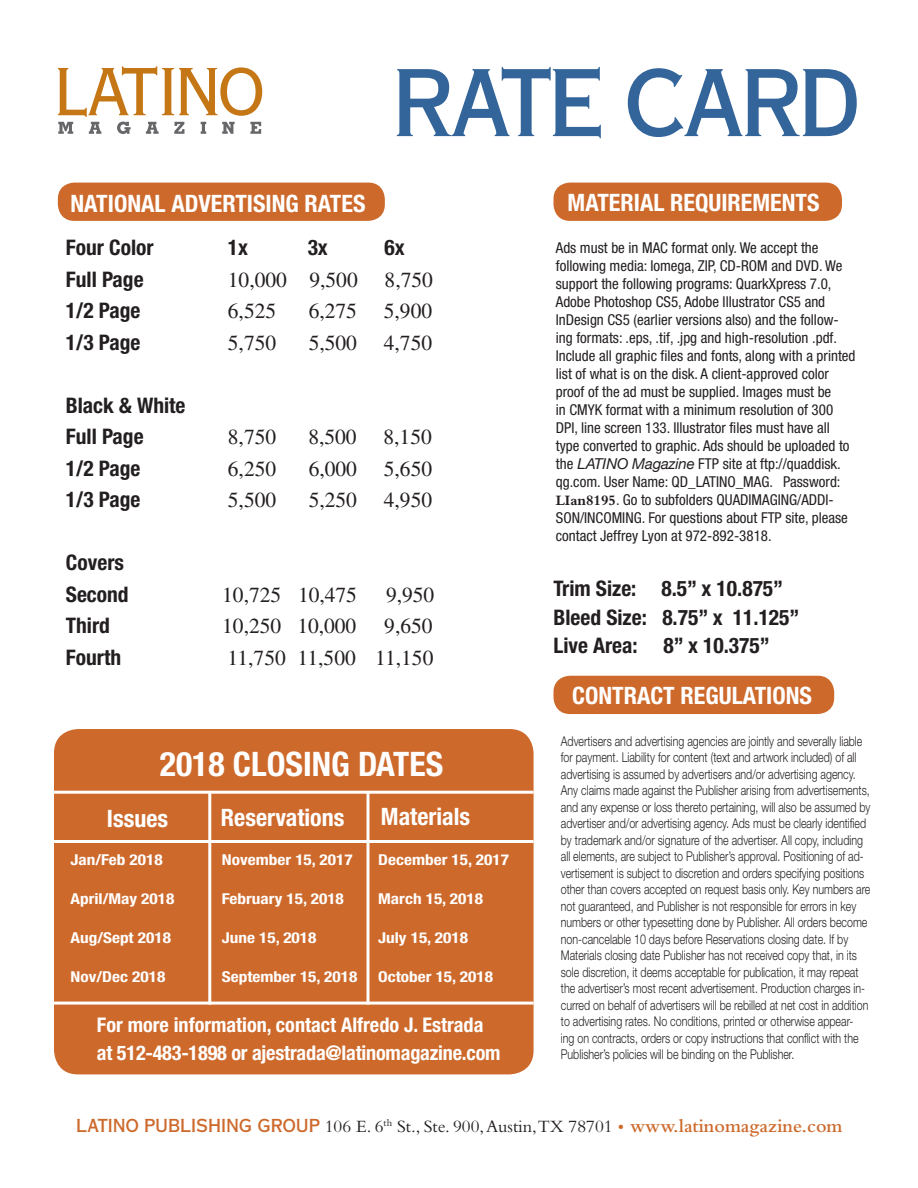
<style>
.page{position:relative;width:918px;height:1188px;background:#fff}
.page>*{position:absolute;margin:0;border:0;box-sizing:border-box;transform-origin:0 0}
.t1{font:91.95px "Copperplate Thirty AB";letter-spacing:-.04em;color:#33659b}
.t2{font:700 condensed 33.75px "Helvetica Neue";color:#fff}
.t3{font:700 condensed 24px "Helvetica Neue";color:#fff}
.t4{font:700 condensed 21.45px "Helvetica Neue";color:#231f20}
.t5{font:21.45px "Times";color:#231f20}
.t6{font:700 condensed 20.25px "Helvetica Neue";color:#fff}
.t7{font:18px "Bembo";color:#231f20}
.t8{font:condensed 15px/18px "Helvetica Neue";color:#231f20}
.t9{font:700 condensed 15px "Helvetica Neue";color:#fff;scale:1.15 1}
.t10{font:300 13.5px/16.5px "Helvetica Neue";color:#231f20;scale:.79 1}
.s1{font-style:italic;font-stretch:normal}
.s2{font-family:"Bembo";font-weight:700;font-stretch:normal}
.s3{font-family:"Copperplate Thirty AB";color:#cd692b}
.s4{font-weight:800;color:#cd692b}
.s5{font-weight:600;font-size:19.5px;color:#cd692b}
</style>
<div class="page">
<div style="left:554px;top:183px;width:288px;height:38px;background:#cd692b;border-radius:16px"></div>
<div style="left:58px;top:183px;width:327px;height:38px;background:#cd692b;border-radius:16px"></div>
<div style="left:554px;top:676px;width:280px;height:38px;background:#cd692b;border-radius:16px"></div>
<div style="left:54px;top:729px;width:480px;height:345px;background:#cd692b;border-radius:24px"></div>
<hr style="left:54px;top:791px;width:480px;height:3px;background:#fff">
<hr style="left:54px;top:840px;width:480px;height:3px;background:#fff">
<hr style="left:54px;top:1002px;width:480px;height:3px;background:#fff">
<hr style="left:367px;top:792px;width:3px;height:213px;background:#fff">
<hr style="left:208px;top:792px;width:3px;height:213px;background:#fff">
<svg style="left:58px;top:66px;width:204px;height:68px"></svg>
<p class="t3" style="left:70px;top:189px;width:297px">NATIONAL ADVERTISING RATES</p>
<p class="t1" style="left:392px;top:47px;width:469px">RATE CARD</p>
<p class="t3" style="left:568px;top:188px;width:253px">MATERIAL REQUIREMENTS</p>
<p class="t4" style="left:66px;top:235px;width:89px">Four Color</p>
<p class="t4" style="left:228px;top:235px;width:22px">1x</p>
<p class="t4" style="left:308px;top:235px;width:22px">3x</p>
<p class="t4" style="left:385px;top:235px;width:22px">6x</p>
<p class="t4" style="left:66px;top:266px;width:79px">Full Page</p>
<p class="t5" style="left:228px;top:268px;width:131px">10,000 9,500</p>
<p class="t5" style="left:385px;top:268px;width:50px">8,750</p>
<p class="t4" style="left:66px;top:298px;width:76px">1/2 Page</p>
<p class="t5" style="left:228px;top:299px;width:50px">6,525</p>
<p class="t5" style="left:309px;top:299px;width:125px">6,275 5,900</p>
<p class="t4" style="left:66px;top:329px;width:76px">1/3 Page</p>
<p class="t5" style="left:228px;top:331px;width:50px">5,750</p>
<p class="t5" style="left:309px;top:331px;width:125px">5,500 4,750</p>
<p class="t4" style="left:66px;top:392px;width:121px">Black &amp; White</p>
<p class="t4" style="left:66px;top:424px;width:79px">Full Page</p>
<p class="t5" style="left:228px;top:425px;width:50px">8,750</p>
<p class="t5" style="left:308px;top:425px;width:125px">8,500 8,150</p>
<p class="t4" style="left:66px;top:455px;width:76px">1/2 Page</p>
<p class="t5" style="left:228px;top:457px;width:50px">6,250</p>
<p class="t5" style="left:309px;top:457px;width:125px">6,000 5,650</p>
<p class="t4" style="left:66px;top:487px;width:76px">1/3 Page</p>
<p class="t5" style="left:228px;top:488px;width:50px">5,500</p>
<p class="t5" style="left:309px;top:488px;width:125px">5,250 4,950</p>
<p class="t4" style="left:66px;top:550px;width:60px">Covers</p>
<p class="t4" style="left:66px;top:581px;width:64px">Second</p>
<p class="t5" style="left:222px;top:583px;width:136px">10,725 10,475</p>
<p class="t5" style="left:386px;top:583px;width:50px">9,950</p>
<p class="t4" style="left:66px;top:613px;width:46px">Third</p>
<p class="t5" style="left:222px;top:614px;width:136px">10,250 10,000</p>
<p class="t5" style="left:384px;top:614px;width:50px">9,650</p>
<p class="t4" style="left:66px;top:644px;width:57px">Fourth</p>
<p class="t5" style="left:228px;top:646px;width:207px">11,750 11,500 11,150</p>
<p class="t2" style="left:160px;top:744px;width:285px">2018 CLOSING DATES</p>
<p class="t3" style="left:107px;top:804px;width:63px">Issues</p>
<p class="t3" style="left:221px;top:803px;width:125px">Reservations</p>
<p class="t3" style="left:381px;top:802px;width:91px">Materials</p>
<p class="t9" style="left:70px;top:851px;width:82px">Jan/Feb 2018</p>
<p class="t9" style="left:70px;top:890px;width:92px">April/May 2018</p>
<p class="t9" style="left:70px;top:929px;width:89px">Aug/Sept 2018</p>
<p class="t9" style="left:70px;top:968px;width:84px">Nov/Dec 2018</p>
<p class="t9" style="left:222px;top:851px;width:115px">November 15, 2017</p>
<p class="t9" style="left:222px;top:890px;width:108px">February 15, 2018</p>
<p class="t9" style="left:222px;top:929px;width:84px">June 15, 2018</p>
<p class="t9" style="left:222px;top:968px;width:119px">September 15, 2018</p>
<p class="t9" style="left:378px;top:851px;width:115px">December 15, 2017</p>
<p class="t9" style="left:378px;top:890px;width:93px">March 15, 2018</p>
<p class="t9" style="left:378px;top:929px;width:80px">July 15, 2018</p>
<p class="t9" style="left:378px;top:968px;width:101px">October 15, 2018</p>
<p class="t6" style="left:97px;top:1012px;width:388px">For more information, contact Alfredo J. Estrada</p>
<p class="t6" style="left:97px;top:1041px;width:405px">at 512-483-1898 or ajestrada@latinomagazine.com</p>
<p class="t8" style="left:556px;top:239px;width:301px">Ads must be in MAC format only. We accept the following media: Iomega, ZIP, CD-ROM and DVD. We support the following programs: QuarkXpress 7.0, Adobe Photoshop CS5, Adobe Illustrator CS5 and InDesign CS5 (earlier versions also) and the follow&shy;ing formats: .eps, .tif, .jpg and high-resolution .pdf.<br>Include all graphic files and fonts, along with a printed list of what is on the disk. A client-approved color proof of the ad must be supplied. Images must be<br>in CMYK format with a minimum resolution of 300<br>DPI, line screen 133. Illustrator files must have all type converted to graphic. Ads should be uploaded to the <span class="s1">LATINO Magazine</span> FTP site at ftp://quaddisk. qg.com. User Name: QD_LATINO_MAG. Password:<br><span class="s2">LIan8195</span>. Go to subfolders QUADIMAGING/ADDI-SON/INCOMING. For questions about FTP site, please contact Jeffrey Lyon at 972-892-3818.</p>
<p class="t4" style="left:554px;top:576px;width:231px">Trim Size: 8.5” x 10.875”</p>
<p class="t4" style="left:554px;top:604px;width:248px">Bleed Size: 8.75” x 11.125”</p>
<p class="t4" style="left:554px;top:633px;width:218px">Live Area: 8” x 10.375”</p>
<p class="t3" style="left:572px;top:681px;width:241px">CONTRACT REGULATIONS</p>
<p class="t10" style="left:561px;top:732px;width:394px">Advertisers and advertising agencies are jointly and severally liable for payment. Liability for content (text and artwork included) of all advertising is assumed by advertisers and/or advertising agency.<br>Any claims made against the Publisher arising from advertisements, and any expense or loss thereto pertaining, will also be assumed by advertiser and/or advertising agency. Ads must be clearly identified by trademark and/or signature of the advertiser. All copy, including all elements, are subject to Publisher’s approval. Positioning of ad&shy;vertisement is subject to discretion and orders specifying positions other than covers accepted on request basis only. Key numbers are not guaranteed, and Publisher is not responsible for errors in key numbers or other typesetting done by Publisher. All orders become non-cancelable 10 days before Reservations closing date. If by Materials closing date Publisher has not received copy that, in its sole discretion, it deems acceptable for publication, it may repeat the advertiser’s most recent advertisement. Production charges in&shy;curred on behalf of advertisers will be rebilled at net cost in addition to advertising rates. No conditions, printed or otherwise appear-<br>ing on contracts, orders or copy instructions that conflict with the Publisher’s policies will be binding on the Publisher.</p>
<p class="t7" style="left:76px;top:1116px;width:768px"><span class="s3">LATINO PUBLISHING GROUP</span> 106 E. 6<sup>th</sup> St., Ste. 900, Austin,TX 78701 <span class="s4">•</span> <span class="s5">www.latinomagazine.com</span></p>
</div>
